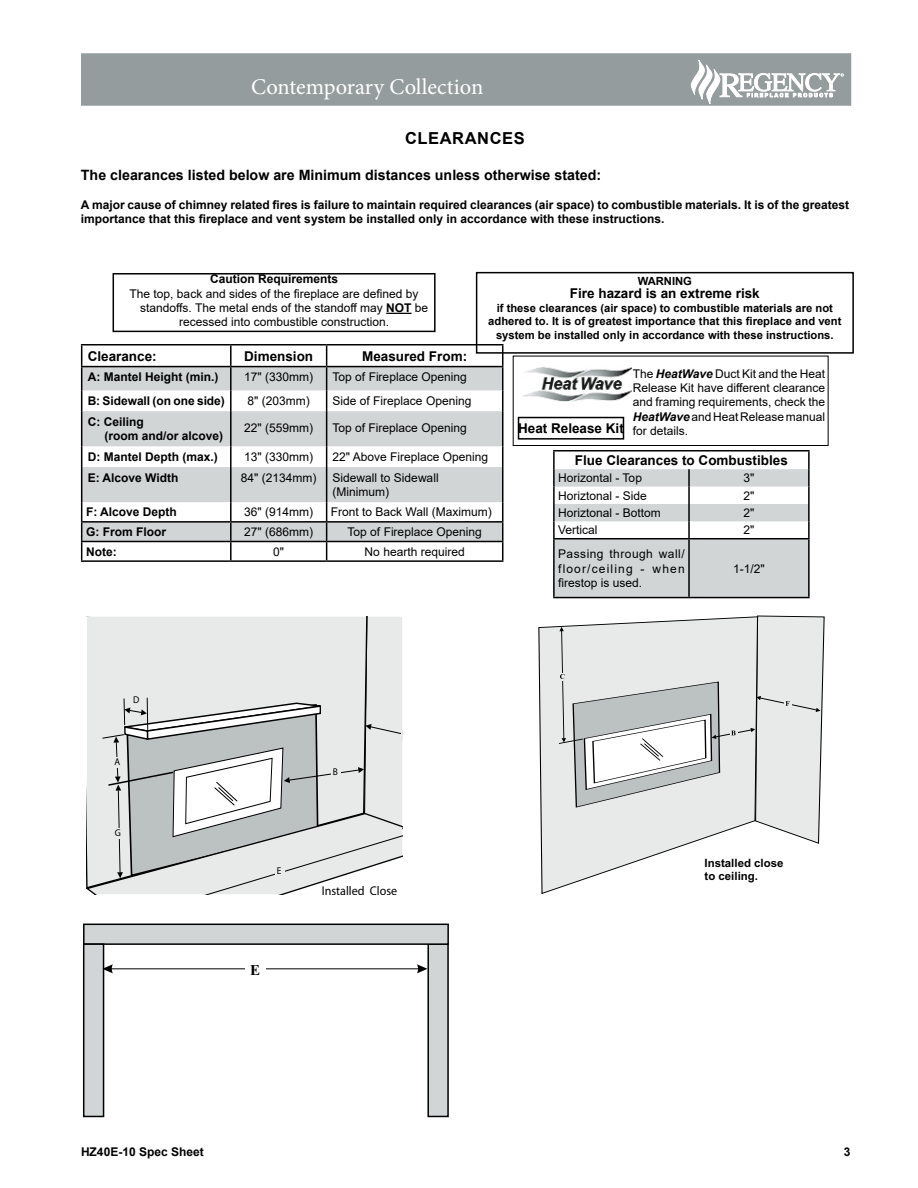
<style>
.page{position:relative;width:918px;height:1188px;background:#fff}
.page>*{position:absolute;margin:0;border:0;box-sizing:border-box;transform-origin:0 0}
.t1{font:22.5px "Minion Pro";color:#fff}
.t2{font:700 16.5px "Arial";letter-spacing:.035em;color:#000}
.t3{font:700 15px "Times New Roman";color:#000}
.t4{font:700 14.25px "Arial";color:#000}
.t5{font:700 13.5px "Arial";color:#000}
.t6{font:700 12.6px "Times New Roman";color:#000;scale:.95 1}
.t7{font:12px/14.4px "Arial";color:#000;text-align:justify}
.t8{font:700 12px/14.4px "Arial";color:#000}
.t9{font:700 11.4px/12.8px "Arial";color:#000}
.t10{font:700 11.25px/13.5px "Arial";color:#000;text-align:center}
.t11{font:700 9.9px "Times New Roman";color:#000;scale:.95 1}
.s1{font-weight:700}
.s2{font-weight:700;font-style:italic}
</style>
<div class="page">
<div style="left:82px;top:54px;width:768px;height:51px;background:#959c9d"></div>
<svg style="left:690px;top:60px;width:154px;height:43px"></svg>
<div style="left:81px;top:53px;width:770px;height:53px;border:2px solid #959c9d"></div>
<svg style="left:386px;top:313px;width:26px;height:1px"></svg>
<div style="left:113px;top:273px;width:323px;height:59px;border:2px solid #000"></div>
<div style="left:476px;top:272px;width:378px;height:82px;border:2px solid #000"></div>
<svg style="left:82px;top:367px;width:420px;height:174px;fill:#d1d5d6"></svg>
<hr style="left:230px;top:346px;width:2px;height:20px;background:#000">
<hr style="left:327px;top:344px;width:176px;height:2px;background:#000">
<hr style="left:81px;top:366px;width:150px;height:1px;background:#000">
<hr style="left:231px;top:366px;width:96px;height:1px;background:#000">
<hr style="left:230px;top:367px;width:2px;height:23px;background:#000">
<hr style="left:327px;top:366px;width:176px;height:1px;background:#000">
<svg style="left:81px;top:346px;width:1px;height:65px"></svg>
<hr style="left:230px;top:390px;width:2px;height:21px;background:#000">
<svg style="left:326px;top:346px;width:1px;height:65px"></svg>
<svg style="left:502px;top:346px;width:1px;height:65px"></svg>
<hr style="left:81px;top:411px;width:1px;height:35px;background:#000">
<hr style="left:230px;top:411px;width:2px;height:35px;background:#000">
<hr style="left:326px;top:411px;width:1px;height:35px;background:#000">
<hr style="left:502px;top:411px;width:1px;height:35px;background:#000">
<svg style="left:81px;top:446px;width:1px;height:21px"></svg>
<hr style="left:230px;top:446px;width:2px;height:21px;background:#000">
<svg style="left:326px;top:446px;width:1px;height:21px"></svg>
<svg style="left:502px;top:446px;width:1px;height:21px"></svg>
<hr style="left:81px;top:467px;width:1px;height:35px;background:#000">
<hr style="left:230px;top:467px;width:2px;height:35px;background:#000">
<hr style="left:326px;top:467px;width:1px;height:35px;background:#000">
<hr style="left:502px;top:467px;width:1px;height:35px;background:#000">
<hr style="left:81px;top:521px;width:150px;height:2px;background:#000">
<hr style="left:231px;top:521px;width:96px;height:2px;background:#000">
<hr style="left:327px;top:521px;width:176px;height:2px;background:#000">
<hr style="left:81px;top:541px;width:150px;height:1px;background:#000">
<svg style="left:81px;top:502px;width:1px;height:58px"></svg>
<hr style="left:231px;top:541px;width:96px;height:1px;background:#000">
<svg style="left:230px;top:502px;width:2px;height:58px"></svg>
<hr style="left:327px;top:541px;width:176px;height:1px;background:#000">
<svg style="left:326px;top:502px;width:1px;height:58px"></svg>
<svg style="left:502px;top:502px;width:1px;height:58px"></svg>
<hr style="left:81px;top:560px;width:150px;height:2px;background:#000">
<hr style="left:231px;top:560px;width:96px;height:2px;background:#000">
<hr style="left:327px;top:560px;width:176px;height:2px;background:#000">
<hr style="left:81px;top:344px;width:150px;height:2px;background:#000">
<hr style="left:231px;top:344px;width:96px;height:2px;background:#000">
<hr style="left:553px;top:450px;width:136px;height:2px;background:#000">
<hr style="left:689px;top:450px;width:121px;height:2px;background:#000">
<svg style="left:553px;top:452px;width:257px;height:145px"></svg>
<hr style="left:553px;top:538px;width:136px;height:1px;background:#000">
<hr style="left:553px;top:539px;width:2px;height:58px;background:#000">
<hr style="left:689px;top:538px;width:121px;height:1px;background:#000">
<hr style="left:688px;top:539px;width:2px;height:58px;background:#000">
<hr style="left:808px;top:539px;width:2px;height:58px;background:#000">
<hr style="left:553px;top:597px;width:136px;height:1px;background:#000">
<hr style="left:689px;top:597px;width:121px;height:1px;background:#000">
<img style="left:523px;top:367px;width:108px;height:35px">
<div style="left:513px;top:356px;width:315px;height:90px;border:1px solid #000"></div>
<div style="left:518px;top:417px;width:106px;height:23px;border:2px solid #000"></div>
<svg style="left:87px;top:617px;width:315px;height:277px;background:#d8dbdb"></svg>
<div style="left:114px;top:828px;width:10px;height:11px;background:#e8eaea"></div>
<svg style="left:538px;top:626px;width:150px;height:268px"></svg>
<svg style="left:558px;top:615px;width:267px;height:229px;background:#dcdede"></svg>
<div style="left:561px;top:811px;width:8px;height:8px;background:#e8eaea"></div>
<div style="left:428px;top:944px;width:20px;height:172px;background:#d1d5d6"></div>
<div style="left:427px;top:943px;width:22px;height:174px;border:2px solid #000"></div>
<div style="left:84px;top:924px;width:364px;height:20px;background:#d1d5d6"></div>
<div style="left:83px;top:924px;width:366px;height:21px;border:2px solid #000"></div>
<div style="left:84px;top:944px;width:20px;height:172px;background:#d1d5d6"></div>
<div style="left:83px;top:943px;width:21px;height:174px;border:2px solid #000"></div>
<hr style="left:108px;top:969px;width:314px;height:1px;background:#000">
<svg style="left:102px;top:964px;width:11px;height:9px"></svg>
<svg style="left:417px;top:964px;width:11px;height:9px"></svg>
<div style="left:246px;top:961px;width:20px;height:19px;background:#fff"></div>
<h1 class="t1" style="left:251px;top:71px;width:234px">Contemporary Collection</h1>
<h2 class="t2" style="left:405px;top:126px;width:121px">CLEARANCES</h2>
<p class="t4" style="left:81px;top:165px;width:522px">The clearances listed below are Minimum distances unless otherwise stated:</p>
<p class="t8" style="left:81px;top:197px;width:770px">A major cause of chimney related fires is failure to maintain required clearances (air space) to combustible materials. It is of the greatest importance that this fireplace and vent system be installed only in accordance with these instructions.</p>
<p class="t8" style="left:210px;top:272px;width:130px">Caution Requirements</p>
<p class="t7" style="left:130px;top:286px;width:290px">The top, back and sides of the fireplace are defined by</p>
<p class="t7" style="left:140px;top:301px;width:290px">standoffs. The metal ends of the standoff may <span class="s1">NOT</span> be</p>
<p class="t7" style="left:179px;top:315px;width:212px">recessed into combustible construction.</p>
<p class="t10" style="left:638px;top:274px;width:56px">WARNING</p>
<p class="t5" style="left:570px;top:284px;width:191px">Fire hazard is an extreme risk</p>
<p class="t10" style="left:488px;top:301px;width:355px">if these clearances (air space) to combustible materials are not adhered to. It is of greatest importance that this fireplace and vent system be installed only in accordance with these instructions.</p>
<p class="t5" style="left:88px;top:346px;width:71px">Clearance:</p>
<p class="t5" style="left:244px;top:346px;width:71px">Dimension</p>
<p class="t5" style="left:362px;top:346px;width:107px">Measured From:</p>
<p class="t8" style="left:88px;top:370px;width:132px">A: Mantel Height (min.)</p>
<p class="t7" style="left:244px;top:370px;width:70px">17" (330mm)</p>
<p class="t7" style="left:333px;top:370px;width:136px">Top of Fireplace Opening</p>
<p class="t8" style="left:88px;top:394px;width:139px">B: Sidewall (on one side)</p>
<p class="t7" style="left:248px;top:394px;width:64px">8" (203mm)</p>
<p class="t7" style="left:333px;top:394px;width:140px">Side of Fireplace Opening</p>
<p class="t8" style="left:104px;top:415px;width:120px;text-indent:-17px">C: Ceiling<br>(room and/or alcove)</p>
<p class="t7" style="left:244px;top:421px;width:70px">22" (559mm)</p>
<p class="t7" style="left:333px;top:421px;width:136px">Top of Fireplace Opening</p>
<p class="t8" style="left:88px;top:450px;width:132px">D: Mantel Depth (max.)</p>
<p class="t7" style="left:244px;top:450px;width:70px">13" (330mm)</p>
<p class="t7" style="left:333px;top:450px;width:157px">22" Above Fireplace Opening</p>
<p class="t8" style="left:88px;top:471px;width:92px">E: Alcove Width</p>
<p class="t7" style="left:241px;top:470px;width:77px">84" (2134mm)</p>
<p class="t7" style="left:333px;top:470px;width:108px">Sidewall to Sidewall (Minimum)</p>
<p class="t8" style="left:86px;top:505px;width:92px">F: Alcove Depth</p>
<p class="t7" style="left:244px;top:505px;width:70px">36" (914mm)</p>
<p class="t7" style="left:331px;top:505px;width:162px">Front to Back Wall (Maximum)</p>
<p class="t8" style="left:86px;top:525px;width:82px">G: From Floor</p>
<p class="t7" style="left:244px;top:525px;width:70px">27" (686mm)</p>
<p class="t7" style="left:348px;top:525px;width:136px">Top of Fireplace Opening</p>
<p class="t8" style="left:86px;top:544px;width:32px">Note:</p>
<p class="t7" style="left:273px;top:544px;width:12px">0"</p>
<p class="t7" style="left:365px;top:544px;width:102px">No hearth required</p>
<p class="t7" style="left:633px;top:366px;width:194px">The <span class="s2">HeatWave</span> Duct Kit and the Heat Release Kit have different clearance and framing requirements, check the <span class="s2">HeatWave</span> and Heat Release manual</p>
<p class="t5" style="left:518px;top:419px;width:172px">Heat Release Kit <sub>for</sub> <sub>details.</sub></p>
<p class="t5" style="left:575px;top:451px;width:215px">Flue Clearances to Combustibles</p>
<p class="t7" style="left:558px;top:471px;width:85px">Horizontal - Top</p>
<p class="t7" style="left:743px;top:471px;width:12px">3"</p>
<p class="t7" style="left:558px;top:488px;width:90px">Horiztonal - Side</p>
<p class="t7" style="left:743px;top:488px;width:12px">2"</p>
<p class="t7" style="left:558px;top:506px;width:104px">Horiztonal - Bottom</p>
<p class="t7" style="left:743px;top:506px;width:12px">2"</p>
<p class="t7" style="left:558px;top:523px;width:41px">Vertical</p>
<p class="t7" style="left:743px;top:523px;width:12px">2"</p>
<p class="t7" style="left:558px;top:547px;width:128px">Passing through wall/ floor/ceiling - when firestop is used.</p>
<p class="t7" style="left:733px;top:561px;width:33px">1-1/2"</p>
<p class="t11" style="left:133px;top:694px;width:8px">D</p>
<p class="t11" style="left:114px;top:755px;width:8px">A</p>
<p class="t11" style="left:115px;top:827px;width:8px">G</p>
<p class="t11" style="left:277px;top:865px;width:6px">E</p>
<p class="t3" style="left:250px;top:960px;width:12px">E</p>
<p class="t11" style="left:333px;top:766px;width:7px">B</p>
<p class="t6" style="left:322px;top:883px;width:81px">Installed Close</p>
<p class="t9" style="left:705px;top:858px;width:80px">Installed close to ceiling.</p>
<p class="t8" style="left:81px;top:1145px;width:124px">HZ40E-10 Spec Sheet</p>
<p class="t8" style="left:844px;top:1145px;width:8px">3</p>
</div>
